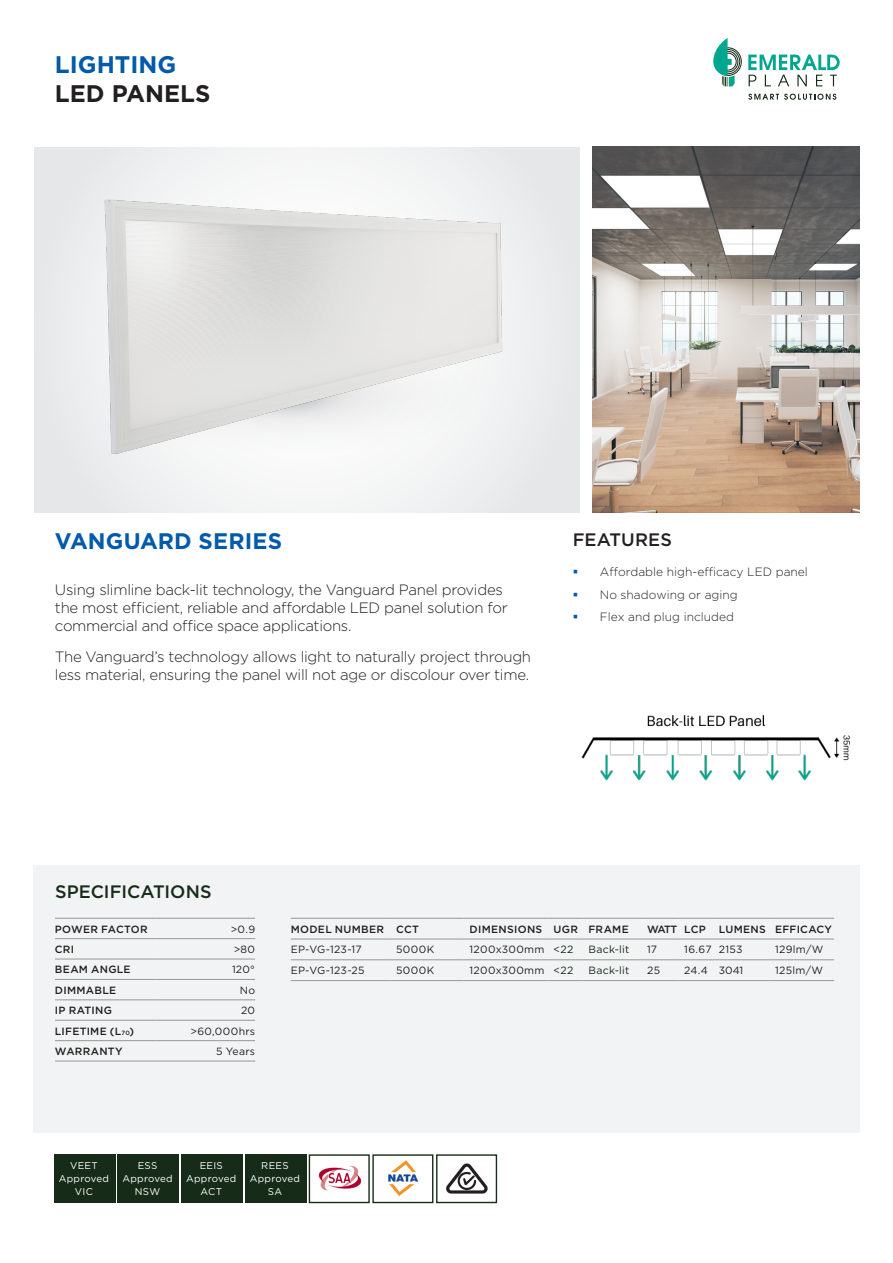
<style>
.page{position:relative;width:893px;height:1263px;background:#fff}
.page>*{position:absolute;margin:0;border:0;box-sizing:border-box;transform-origin:0 0}
.PP_-_PAGE_HEADING{font:700 24px "Gotham";color:#231f20}
.PP_-_PAGE_HEADING-2{font:700 24px "Gotham";color:#015aaa}
.PP_-_PRODUCT{font:700 22.5px "Gotham";letter-spacing:.005em;color:#015aaa}
.PP_-_SUBHEADING{font:500 18px "Gotham";color:#162b18}
.PP_-_SUBHEADING-2{font:500 18px "Gotham";letter-spacing:.01em;color:#231f20}
.PP_-_DESCRIPTION{font:300 15px/18px "Gotham";letter-spacing:-.02em;color:#231f20}
.t1{font:300 12px "Gotham";color:#231f20}
.PP_-_TABLE_RIGHT{font:10.5px "Gotham";letter-spacing:.025em;color:#231f20}
.PP_-_TABLE_LEFT{font:500 10.5px "Gotham";letter-spacing:.03em;color:#231f20}
.PP_-_TABLE_RIGHT-2{font:10.5px "Gotham";letter-spacing:.02em;color:#162b18}
.t2{font:9.75px/12.6px "Gotham";letter-spacing:.025em;color:#fff;text-align:center}
.s1{color:#015aaa}
.s2{font-size:6.15px}
</style>
<div class="page">
<div style="left:34px;top:147px;width:546px;height:365px;background:#e6e7e9"></div>
<div style="left:33px;top:865px;width:827px;height:267px;background:#f2f3f4"></div>
<img style="left:592px;top:146px;width:268px;height:366px">
<hr style="left:55px;top:918px;width:101px;height:1px;background:#959990">
<hr style="left:156px;top:918px;width:99px;height:1px;background:#959990">
<hr style="left:55px;top:938px;width:101px;height:1px;background:#959990">
<hr style="left:156px;top:938px;width:99px;height:1px;background:#959990">
<hr style="left:55px;top:959px;width:101px;height:1px;background:#959990">
<hr style="left:156px;top:959px;width:99px;height:1px;background:#959990">
<hr style="left:55px;top:979px;width:101px;height:1px;background:#959990">
<hr style="left:156px;top:979px;width:99px;height:1px;background:#959990">
<hr style="left:55px;top:999px;width:101px;height:1px;background:#959990">
<hr style="left:156px;top:999px;width:99px;height:1px;background:#959990">
<hr style="left:55px;top:1020px;width:101px;height:1px;background:#959990">
<hr style="left:156px;top:1020px;width:99px;height:1px;background:#959990">
<hr style="left:55px;top:1040px;width:101px;height:1px;background:#959990">
<hr style="left:156px;top:1040px;width:99px;height:1px;background:#959990">
<hr style="left:55px;top:1061px;width:101px;height:1px;background:#959990">
<hr style="left:156px;top:1061px;width:99px;height:1px;background:#959990">
<div style="left:54px;top:1154px;width:61px;height:49px;background:#162b18"></div>
<div style="left:118px;top:1154px;width:61px;height:49px;background:#162b18"></div>
<div style="left:309px;top:1154px;width:61px;height:49px;border:1px solid #162b18"></div>
<div style="left:181px;top:1154px;width:61px;height:49px;background:#162b18"></div>
<div style="left:372px;top:1154px;width:61px;height:49px;border:1px solid #162b18"></div>
<div style="left:245px;top:1154px;width:61px;height:49px;background:#162b18"></div>
<div style="left:436px;top:1154px;width:61px;height:49px;border:1px solid #162b18"></div>
<img style="left:318px;top:1165px;width:43px;height:26px">
<img style="left:446px;top:1163px;width:42px;height:31px">
<img style="left:388px;top:1160px;width:29px;height:36px">
<svg style="left:713px;top:38px;width:29px;height:48px"></svg>
<svg style="left:748px;top:55px;width:92px;height:31px"></svg>
<svg style="left:748px;top:94px;width:88px;height:6px"></svg>
<hr style="left:291px;top:918px;width:99px;height:1px;background:#959990">
<hr style="left:390px;top:918px;width:74px;height:1px;background:#959990">
<hr style="left:464px;top:918px;width:84px;height:1px;background:#959990">
<hr style="left:548px;top:918px;width:35px;height:1px;background:#959990">
<hr style="left:583px;top:918px;width:58px;height:1px;background:#959990">
<hr style="left:641px;top:918px;width:37px;height:1px;background:#959990">
<hr style="left:678px;top:918px;width:35px;height:1px;background:#959990">
<hr style="left:713px;top:918px;width:56px;height:1px;background:#959990">
<hr style="left:769px;top:918px;width:65px;height:1px;background:#959990">
<hr style="left:291px;top:939px;width:99px;height:1px;background:#959990">
<hr style="left:390px;top:939px;width:74px;height:1px;background:#959990">
<hr style="left:464px;top:939px;width:84px;height:1px;background:#959990">
<hr style="left:548px;top:939px;width:35px;height:1px;background:#959990">
<hr style="left:583px;top:939px;width:58px;height:1px;background:#959990">
<hr style="left:641px;top:939px;width:37px;height:1px;background:#959990">
<hr style="left:678px;top:939px;width:35px;height:1px;background:#959990">
<hr style="left:713px;top:939px;width:56px;height:1px;background:#959990">
<hr style="left:769px;top:939px;width:65px;height:1px;background:#959990">
<hr style="left:291px;top:959px;width:99px;height:1px;background:#959990">
<hr style="left:390px;top:959px;width:74px;height:1px;background:#959990">
<hr style="left:464px;top:959px;width:84px;height:1px;background:#959990">
<hr style="left:548px;top:959px;width:35px;height:1px;background:#959990">
<hr style="left:583px;top:959px;width:58px;height:1px;background:#959990">
<hr style="left:641px;top:959px;width:37px;height:1px;background:#959990">
<hr style="left:678px;top:959px;width:35px;height:1px;background:#959990">
<hr style="left:713px;top:959px;width:56px;height:1px;background:#959990">
<hr style="left:769px;top:959px;width:65px;height:1px;background:#959990">
<hr style="left:291px;top:980px;width:99px;height:1px;background:#959990">
<hr style="left:390px;top:980px;width:74px;height:1px;background:#959990">
<hr style="left:464px;top:980px;width:84px;height:1px;background:#959990">
<hr style="left:548px;top:980px;width:35px;height:1px;background:#959990">
<hr style="left:583px;top:980px;width:58px;height:1px;background:#959990">
<hr style="left:641px;top:980px;width:37px;height:1px;background:#959990">
<hr style="left:678px;top:980px;width:35px;height:1px;background:#959990">
<hr style="left:713px;top:980px;width:56px;height:1px;background:#959990">
<hr style="left:769px;top:980px;width:65px;height:1px;background:#959990">
<div style="left:150px;top:465px;width:315px;height:28px;background:#f5f6f6"></div>
<img style="left:100px;top:185px;width:415px;height:280px">
<img style="left:581px;top:715px;width:270px;height:66px">
<p class="PP_-_PAGE_HEADING-2" style="left:55px;top:49px;width:123px">LIGHTING</p>
<p class="PP_-_PAGE_HEADING" style="left:55px;top:77px;width:157px">LED PANELS</p>
<p class="PP_-_PRODUCT" style="left:55px;top:526px;width:229px">VANGUARD SERIES</p>
<p class="PP_-_DESCRIPTION" style="left:55px;top:580px;width:454px">Using slimline back-lit technology, the Vanguard Panel provides the most efficient, reliable and affordable LED panel solution for commercial and office space applications.</p>
<p class="PP_-_DESCRIPTION" style="left:55px;top:647px;width:478px">The Vanguard’s technology allows light to naturally project through less material, ensuring the panel will not age or discolour over time.</p>
<p class="PP_-_SUBHEADING-2" style="left:573px;top:528px;width:101px">FEATURES</p>
<p class="t1" style="left:573px;top:565px;width:237px"><span class="s1">▪</span> Affordable high-efficacy LED panel</p>
<p class="t1" style="left:573px;top:587px;width:166px"><span class="s1">▪</span> No shadowing or aging</p>
<p class="t1" style="left:573px;top:609px;width:163px"><span class="s1">▪</span> Flex and plug included</p>
<p class="PP_-_SUBHEADING" style="left:55px;top:880px;width:158px">SPECIFICATIONS</p>
<p class="PP_-_TABLE_LEFT" style="left:55px;top:922px;width:94px">POWER FACTOR</p>
<p class="PP_-_TABLE_RIGHT" style="left:231px;top:922px;width:26px">&gt;0.9</p>
<p class="PP_-_TABLE_LEFT" style="left:55px;top:942px;width:21px">CRI</p>
<p class="PP_-_TABLE_RIGHT" style="left:234px;top:942px;width:23px">&gt;80</p>
<p class="PP_-_TABLE_LEFT" style="left:55px;top:963px;width:77px">BEAM ANGLE</p>
<p class="PP_-_TABLE_RIGHT" style="left:232px;top:963px;width:25px">120°</p>
<p class="PP_-_TABLE_LEFT" style="left:55px;top:983px;width:63px">DIMMABLE</p>
<p class="PP_-_TABLE_RIGHT" style="left:240px;top:983px;width:17px">No</p>
<p class="PP_-_TABLE_LEFT" style="left:55px;top:1004px;width:59px">IP RATING</p>
<p class="PP_-_TABLE_RIGHT" style="left:241px;top:1004px;width:16px">20</p>
<p class="PP_-_TABLE_LEFT" style="left:55px;top:1024px;width:81px">LIFETIME (L<span class="s2">70</span>)</p>
<p class="PP_-_TABLE_RIGHT" style="left:190px;top:1024px;width:66px">&gt;60,000hrs</p>
<p class="PP_-_TABLE_LEFT" style="left:55px;top:1044px;width:69px">WARRANTY</p>
<p class="PP_-_TABLE_RIGHT" style="left:216px;top:1044px;width:41px">5 Years</p>
<p class="PP_-_TABLE_LEFT" style="left:291px;top:922px;width:95px">MODEL NUMBER</p>
<p class="PP_-_TABLE_LEFT" style="left:396px;top:922px;width:24px">CCT</p>
<p class="PP_-_TABLE_LEFT" style="left:470px;top:922px;width:74px">DIMENSIONS</p>
<p class="PP_-_TABLE_LEFT" style="left:554px;top:922px;width:26px">UGR</p>
<p class="PP_-_TABLE_LEFT" style="left:589px;top:922px;width:42px">FRAME</p>
<p class="PP_-_TABLE_LEFT" style="left:647px;top:922px;width:32px">WATT</p>
<p class="PP_-_TABLE_LEFT" style="left:684px;top:922px;width:23px">LCP</p>
<p class="PP_-_TABLE_LEFT" style="left:719px;top:922px;width:49px">LUMENS</p>
<p class="PP_-_TABLE_LEFT" style="left:775px;top:922px;width:58px">EFFICACY</p>
<p class="PP_-_TABLE_RIGHT" style="left:291px;top:943px;width:72px">EP-VG-123-17</p>
<p class="PP_-_TABLE_RIGHT" style="left:396px;top:943px;width:40px">5000K</p>
<p class="PP_-_TABLE_RIGHT" style="left:470px;top:943px;width:76px">1200x300mm</p>
<p class="PP_-_TABLE_RIGHT-2" style="left:554px;top:943px;width:21px">&lt;22</p>
<p class="PP_-_TABLE_RIGHT-2" style="left:589px;top:943px;width:42px">Back-lit</p>
<p class="PP_-_TABLE_RIGHT" style="left:647px;top:943px;width:12px">17</p>
<p class="PP_-_TABLE_RIGHT" style="left:684px;top:943px;width:29px">16.67</p>
<p class="PP_-_TABLE_RIGHT" style="left:719px;top:943px;width:25px">2153</p>
<p class="PP_-_TABLE_RIGHT" style="left:775px;top:943px;width:50px">129lm/W</p>
<p class="PP_-_TABLE_RIGHT" style="left:291px;top:964px;width:75px">EP-VG-123-25</p>
<p class="PP_-_TABLE_RIGHT" style="left:396px;top:964px;width:40px">5000K</p>
<p class="PP_-_TABLE_RIGHT" style="left:470px;top:964px;width:76px">1200x300mm</p>
<p class="PP_-_TABLE_RIGHT-2" style="left:554px;top:964px;width:21px">&lt;22</p>
<p class="PP_-_TABLE_RIGHT-2" style="left:589px;top:964px;width:42px">Back-lit</p>
<p class="PP_-_TABLE_RIGHT" style="left:647px;top:964px;width:15px">25</p>
<p class="PP_-_TABLE_RIGHT" style="left:684px;top:964px;width:25px">24.4</p>
<p class="PP_-_TABLE_RIGHT" style="left:719px;top:964px;width:26px">3041</p>
<p class="PP_-_TABLE_RIGHT" style="left:775px;top:964px;width:49px">125lm/W</p>
<p class="t2" style="left:70px;top:1159px;width:29px">VEET</p>
<p class="t2" style="left:59px;top:1172px;width:52px">Approved<br>VIC</p>
<p class="t2" style="left:138px;top:1159px;width:21px">ESS</p>
<p class="t2" style="left:123px;top:1172px;width:52px">Approved<br>NSW</p>
<p class="t2" style="left:200px;top:1159px;width:24px">EEIS</p>
<p class="t2" style="left:186px;top:1172px;width:52px">Approved<br>ACT</p>
<p class="t2" style="left:261px;top:1159px;width:29px">REES</p>
<p class="t2" style="left:250px;top:1172px;width:52px">Approved<br>SA</p>
</div>
